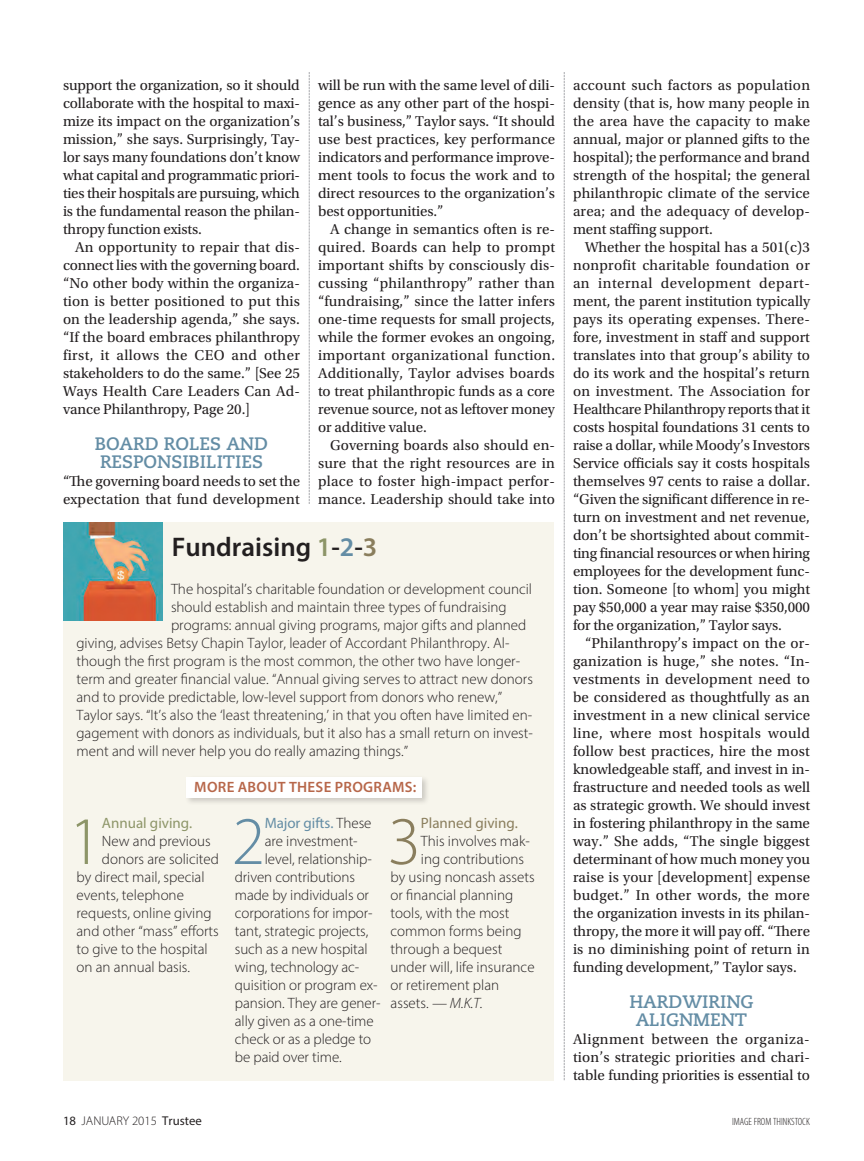
<style>
.page{position:relative;width:864px;height:1161px;background:#fff}
.page>*{position:absolute;margin:0;border:0;box-sizing:border-box;transform-origin:0 0}
.t1{font:300 68.4px "Myriad Pro";color:#8d9568}
.t2{font:300 68.4px "Myriad Pro";color:#648da5}
.t3{font:300 68.4px "Myriad Pro";color:#8a7e5d}
.t4{font:600 27px "Myriad Pro";color:#231f20}
.t5{font:700 18px/18px "Caecilia LT Std";letter-spacing:-.005em;color:#648da5}
.t6{font:15px/18px "Utopia Std";letter-spacing:-.005em;color:#231f20;text-align:justify}
.t7{font:300 15px "Myriad Pro";color:#231f20}
.t8{font:15px/18px "Utopia Std";letter-spacing:.015em;color:#231f20}
.t9{font:600 15px "Myriad Pro";letter-spacing:.02em;color:#b7674a}
.t10{font:15px "Myriad Pro";letter-spacing:-.005em;color:#648da5}
.t11{font:15px "Myriad Pro";color:#8a7e5d}
.t12{font:15px "Myriad Pro";color:#8d9568}
.t13{font:300 12.75px "Myriad Pro";color:#231f20}
.t14{font:300 condensed 10.5px "Myriad Pro";color:#231f20}
.s1{color:#8d9568}
.s2{color:#648da5}
.s3{color:#8a7e5d}
.s4{font-weight:300;color:#231f20}
.s5{font-style:italic}
.s6{font-weight:400}
</style>
<div class="page">
<div style="left:64px;top:522px;width:490px;height:558px;background:#f7f5ec"></div>
<div style="left:184px;top:774px;width:246px;height:32px;background:#231f20;opacity:.2"></div>
<div style="left:186px;top:777px;width:236px;height:20px;background:#fff"></div>
<svg style="left:564px;top:72px;width:1px;height:1008px"></svg>
<svg style="left:309px;top:72px;width:1px;height:432px"></svg>
<img style="left:64px;top:522px;width:99px;height:99px">
<p class="t6" style="left:63px;top:76px;width:239px">support the organization, so it should collaborate with the hospital to maxi&shy;mize its impact on the organization’s mission,” she says. Surprisingly, Tay&shy;lor says many foundations don’t know what capital and programmatic priori&shy;ties their hospitals are pursuing, which is the fundamental reason the philan&shy;thropy function exists.</p>
<p class="t6" style="left:63px;top:238px;width:239px;text-indent:12px">An opportunity to repair that dis&shy;connect lies with the governing board. “No other body within the organiza&shy;tion is better positioned to put this on the leadership agenda,” she says. “If the board embraces philanthropy first, it allows the CEO and other stakeholders to do the same.” [See 25<br>Ways Health Care Leaders Can Ad&shy;vance Philanthropy, Page 20.]</p>
<p class="t5" style="left:95px;top:435px;width:175px">BOARD ROLES AND<br>RESPONSIBILITIES</p>
<p class="t8" style="left:63px;top:472px;width:239px">“The governing board needs to set the expectation that fund development</p>
<p class="t6" style="left:318px;top:76px;width:239px">will be run with the same level of dili&shy;gence as any other part of the hospi&shy;tal’s business,” Taylor says. “It should use best practices, key performance indicators and performance improve&shy;ment tools to focus the work and to direct resources to the organization’s best opportunities.”</p>
<p class="t6" style="left:318px;top:220px;width:239px;text-indent:12px">A change in semantics often is re&shy;quired. Boards can help to prompt important shifts by consciously dis&shy;cussing “philanthropy” rather than “fundraising,” since the latter infers one-time requests for small projects, while the former evokes an ongoing, important organizational function.<br>Additionally, Taylor advises boards to treat philanthropic funds as a core revenue source, not as leftover money or additive value.</p>
<p class="t6" style="left:318px;top:436px;width:239px;text-indent:12px">Governing boards also should en&shy;sure that the right resources are in place to foster high-impact perfor&shy;mance. Leadership should take into</p>
<h2 class="t4" style="left:172px;top:530px;width:207px">Fundraising <span class="s1">1</span>-<span class="s2">2</span>-<span class="s3">3</span></h2>
<p class="t7" style="left:171px;top:580px;width:363px">The hospital’s charitable foundation or development council</p>
<p class="t7" style="left:171px;top:598px;width:337px">should establish and maintain three types of fundraising</p>
<p class="t7" style="left:171px;top:616px;width:357px">programs: annual giving programs, major gifts and planned</p>
<p class="t7" style="left:76px;top:634px;width:435px">giving, advises Betsy Chapin Taylor, leader of Accordant Philanthropy. Al-</p>
<p class="t7" style="left:76px;top:652px;width:445px">though the first program is the most common, the other two have longer-</p>
<p class="t7" style="left:76px;top:670px;width:458px">term and greater financial value. “Annual giving serves to attract new donors</p>
<p class="t7" style="left:76px;top:688px;width:427px">and to provide predictable, low-level support from donors who renew,”</p>
<p class="t7" style="left:76px;top:706px;width:457px">Taylor says. “It’s also the ‘least threatening,’ in that you often have limited en-</p>
<p class="t7" style="left:76px;top:724px;width:458px">gagement with donors as individuals, but it also has a small return on invest-</p>
<p class="t7" style="left:76px;top:742px;width:333px">ment and will never help you do really amazing things.”</p>
<p class="t9" style="left:194px;top:777px;width:224px">MORE ABOUT THESE PROGRAMS:</p>
<h1 class="t1" style="left:69px;top:800px;width:35px">1</h1>
<p class="t12" style="left:102px;top:814px;width:92px">Annual giving.</p>
<h1 class="t2" style="left:232px;top:800px;width:35px">2</h1>
<p class="t10" style="left:265px;top:814px;width:108px">Major gifts. <span class="s4">These</span></p>
<h1 class="t3" style="left:388px;top:800px;width:35px">3</h1>
<p class="t11" style="left:421px;top:814px;width:98px">Planned giving.</p>
<p class="t7" style="left:102px;top:832px;width:110px">New and previous</p>
<p class="t7" style="left:102px;top:850px;width:119px">donors are solicited</p>
<p class="t7" style="left:77px;top:868px;width:130px">by direct mail, special</p>
<p class="t7" style="left:77px;top:886px;width:109px">events, telephone</p>
<p class="t7" style="left:77px;top:904px;width:137px">requests, online giving</p>
<p class="t7" style="left:77px;top:922px;width:144px">and other “mass” efforts</p>
<p class="t7" style="left:77px;top:940px;width:133px">to give to the hospital</p>
<p class="t7" style="left:77px;top:958px;width:115px">on an annual basis.</p>
<p class="t7" style="left:421px;top:832px;width:110px">This involves mak-</p>
<p class="t7" style="left:421px;top:850px;width:105px">ing contributions</p>
<p class="t7" style="left:391px;top:868px;width:146px">by using noncash assets</p>
<p class="t7" style="left:391px;top:886px;width:124px">or financial planning</p>
<p class="t7" style="left:391px;top:904px;width:120px">tools, with the most</p>
<p class="t7" style="left:391px;top:922px;width:132px">common forms being</p>
<p class="t7" style="left:391px;top:940px;width:113px">through a bequest</p>
<p class="t7" style="left:391px;top:958px;width:146px">under will, life insurance</p>
<p class="t7" style="left:391px;top:976px;width:110px">or retirement plan</p>
<p class="t7" style="left:391px;top:994px;width:94px">assets. <span class="s5">— M.K.T.</span></p>
<p class="t7" style="left:265px;top:832px;width:94px">are investment-</p>
<p class="t7" style="left:265px;top:850px;width:109px">level, relationship-</p>
<p class="t7" style="left:235px;top:868px;width:122px">driven contributions</p>
<p class="t7" style="left:235px;top:886px;width:136px">made by individuals or</p>
<p class="t7" style="left:235px;top:904px;width:139px">corporations for impor-</p>
<p class="t7" style="left:235px;top:922px;width:135px">tant, strategic projects,</p>
<p class="t7" style="left:235px;top:940px;width:134px">such as a new hospital</p>
<p class="t7" style="left:235px;top:958px;width:126px">wing, technology ac-</p>
<p class="t7" style="left:235px;top:976px;width:144px">quisition or program ex-</p>
<p class="t7" style="left:235px;top:994px;width:147px">pansion. They are gener-</p>
<p class="t7" style="left:235px;top:1012px;width:140px">ally given as a one-time</p>
<p class="t7" style="left:235px;top:1030px;width:138px">check or as a pledge to</p>
<p class="t7" style="left:235px;top:1048px;width:108px">be paid over time.</p>
<p class="t13" style="left:63px;top:1113px;width:140px"><span class="s6">18</span> JANUARY 2015 <span class="s6">Trustee</span></p>
<p class="t6" style="left:573px;top:76px;width:239px">account such factors as population density (that is, how many people in the area have the capacity to make annual, major or planned gifts to the hospital); the performance and brand strength of the hospital; the general philanthropic climate of the service area; and the adequacy of develop&shy;ment staffing support.</p>
<p class="t6" style="left:573px;top:238px;width:239px;text-indent:12px">Whether the hospital has a 501(c)3 nonprofit charitable foundation or an internal development depart&shy;ment, the parent institution typically pays its operating expenses. There&shy;fore, investment in staff and support translates into that group’s ability to do its work and the hospital’s return on investment. The Association for Healthcare Philanthropy reports that it costs hospital foundations 31 cents to raise a dollar, while Moody’s Investors Service officials say it costs hospitals themselves 97 cents to raise a dollar. “Given the significant difference in re&shy;turn on investment and net revenue, don’t be shortsighted about commit&shy;ting financial resources or when hiring employees for the development func&shy;tion. Someone [to whom] you might pay $50,000 a year may raise $350,000 for the organization,” Taylor says.</p>
<p class="t6" style="left:573px;top:634px;width:239px;text-indent:12px">“Philanthropy’s impact on the or&shy;ganization is huge,” she notes. “In&shy;vestments in development need to be considered as thoughtfully as an investment in a new clinical service line, where most hospitals would follow best practices, hire the most knowledgeable staff, and invest in in&shy;frastructure and needed tools as well as strategic growth. We should invest in fostering philanthropy in the same way.” She adds, “The single biggest determinant of how much money you raise is your [development] expense budget.” In other words, the more the organization invests in its philan&shy;thropy, the more it will pay off. “There is no diminishing point of return in funding development,” Taylor says.</p>
<p class="t5" style="left:629px;top:993px;width:126px;text-align:center">HARDWIRING<br>ALIGNMENT</p>
<p class="t6" style="left:573px;top:1030px;width:239px">Alignment between the organiza&shy;tion’s strategic priorities and chari&shy;table funding priorities is essential to</p>
<p class="t14" style="left:732px;top:1115px;width:79px">IMAGE FROM THINKSTOCK</p>
</div>
